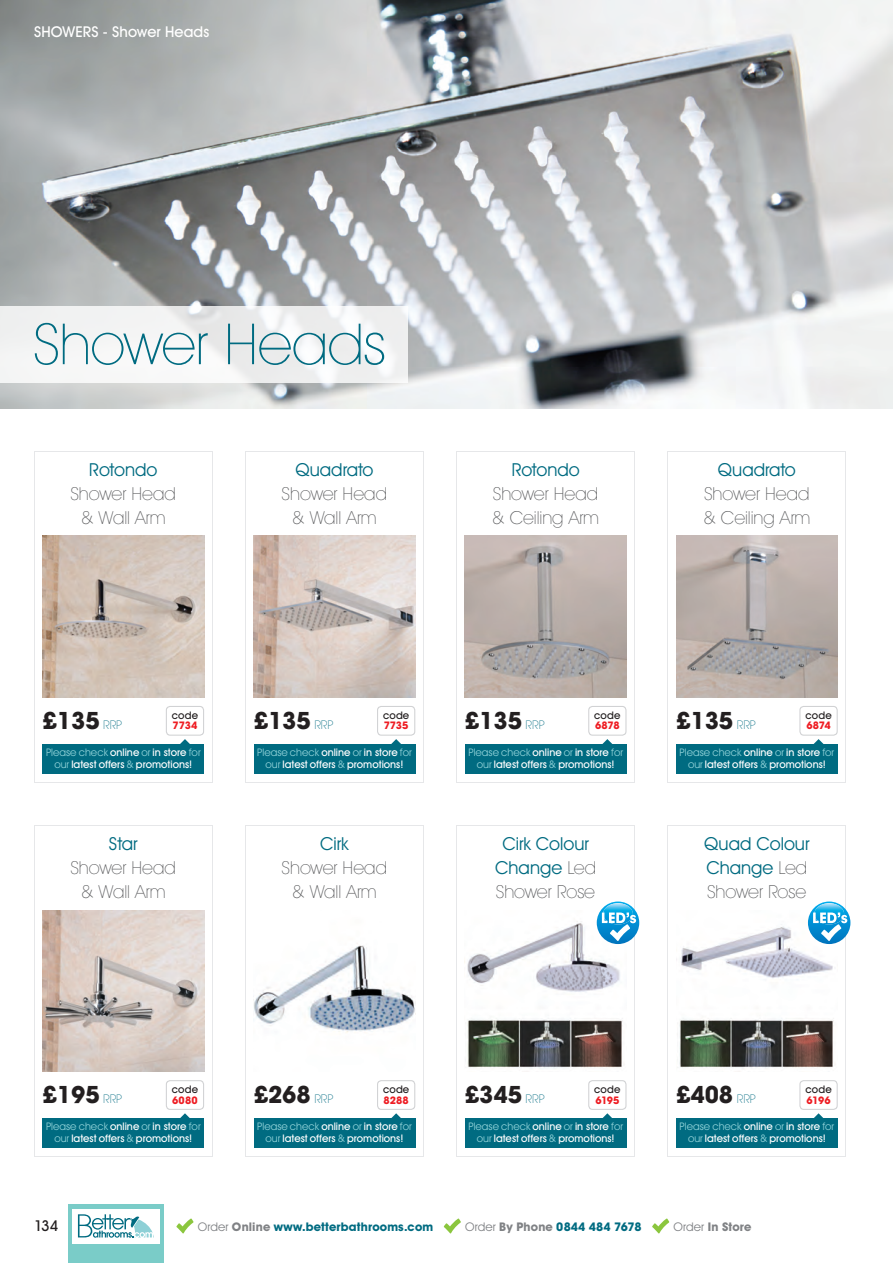
<style>
.page{position:relative;width:893px;height:1263px;background:#fff}
.page>*{position:absolute;margin:0;border:0;box-sizing:border-box;transform-origin:0 0}
.t1{font:200 57px "Avant Garde IT Cby BT";letter-spacing:-.005em;color:#006b81}
.t2{font:700 24px "Avant Garde IT Cby BT";color:#231f20}
.t3{font:200 18px/24px "Avant Garde IT Cby BT";color:#57585a;text-align:center}
.t4{font:18px/24px "Avant Garde IT Cby BT";color:#006b81;text-align:center}
.t5{font:500 15px "Avant Garde IT Cby BT";letter-spacing:.005em;color:#fff}
.t6{font:500 15px "Avant Garde IT Cby BT";color:#231f20}
.t7{font:700 12px "Avant Garde IT Cby BT";letter-spacing:.015em;color:#006b81}
.t8{font:700 12px "Avant Garde IT Cby BT";letter-spacing:.015em;color:#808285}
.t9{font:500 10.5px/12px "Avant Garde IT Cby BT";color:#fff;text-align:center}
.t10{font:500 10.5px "Avant Garde IT Cby BT";letter-spacing:.015em;color:#231f20}
.t11{font:700 10.5px "Avant Garde IT Cby BT";letter-spacing:-.005em;color:#ee1d23}
.s1{font-weight:200;font-size:12px;color:#006b81}
.s2{font-weight:400;color:#8ed0d6}
.s3{font-weight:200;color:#57585a}
.s4{font-weight:400;color:#808285}
.s5{color:#808285}
.s6{font-weight:400}
</style>
<div class="page">
<img style="left:0;top:0;width:893px;height:408px">
<div style="left:166px;top:1080px;width:38px;height:30px;background:#dcdcde;border-radius:4px"></div>
<div style="left:167px;top:1081px;width:36px;height:28px;background:#fff;border-radius:3px"></div>
<div style="left:43px;top:1118px;width:161px;height:30px;background:#006b81"></div>
<svg style="left:180px;top:1113px;width:10px;height:5px"></svg>
<img style="left:43px;top:910px;width:161px;height:161px">
<svg style="left:377px;top:1080px;width:38px;height:30px"></svg>
<div style="left:378px;top:1081px;width:36px;height:28px;background:#fff;border-radius:3px"></div>
<div style="left:254px;top:1118px;width:161px;height:30px;background:#006b81"></div>
<svg style="left:391px;top:1113px;width:10px;height:5px"></svg>
<img style="left:254px;top:943px;width:161px;height:90px">
<svg style="left:588px;top:1080px;width:38px;height:30px"></svg>
<div style="left:589px;top:1081px;width:36px;height:28px;background:#fff;border-radius:3px"></div>
<div style="left:465px;top:1118px;width:161px;height:30px;background:#006b81"></div>
<svg style="left:602px;top:1113px;width:10px;height:5px"></svg>
<img style="left:467px;top:920px;width:156px;height:149px">
<svg style="left:597px;top:901px;width:42px;height:43px"></svg>
<svg style="left:799px;top:1080px;width:39px;height:30px"></svg>
<div style="left:800px;top:1081px;width:37px;height:28px;background:#fff;border-radius:3px"></div>
<div style="left:676px;top:1118px;width:162px;height:30px;background:#006b81"></div>
<svg style="left:814px;top:1113px;width:9px;height:5px"></svg>
<img style="left:676px;top:924px;width:160px;height:145px">
<svg style="left:808px;top:901px;width:42px;height:43px"></svg>
<svg style="left:166px;top:706px;width:38px;height:30px"></svg>
<div style="left:167px;top:707px;width:36px;height:28px;background:#fff;border-radius:3px"></div>
<div style="left:43px;top:744px;width:161px;height:30px;background:#006b81"></div>
<svg style="left:180px;top:739px;width:10px;height:5px"></svg>
<img style="left:43px;top:536px;width:161px;height:161px">
<svg style="left:799px;top:706px;width:39px;height:30px"></svg>
<div style="left:800px;top:707px;width:37px;height:28px;background:#fff;border-radius:3px"></div>
<div style="left:676px;top:744px;width:162px;height:30px;background:#006b81"></div>
<svg style="left:813px;top:739px;width:11px;height:5px"></svg>
<img style="left:676px;top:536px;width:162px;height:161px">
<svg style="left:588px;top:706px;width:38px;height:30px"></svg>
<div style="left:589px;top:707px;width:36px;height:28px;background:#fff;border-radius:3px"></div>
<div style="left:465px;top:744px;width:161px;height:30px;background:#006b81"></div>
<svg style="left:602px;top:739px;width:11px;height:5px"></svg>
<img style="left:465px;top:536px;width:161px;height:161px">
<svg style="left:377px;top:706px;width:38px;height:30px"></svg>
<div style="left:378px;top:707px;width:36px;height:28px;background:#fff;border-radius:3px"></div>
<div style="left:254px;top:744px;width:161px;height:30px;background:#006b81"></div>
<svg style="left:391px;top:739px;width:10px;height:5px"></svg>
<img style="left:254px;top:536px;width:161px;height:161px">
<div style="left:0;top:306px;width:408px;height:77px;background:#f2f3f3"></div>
<div style="left:68px;top:1205px;width:96px;height:58px;background:#7accc8"></div>
<div style="left:72px;top:1209px;width:87px;height:34px;background:#fff"></div>
<svg style="left:78px;top:1214px;width:76px;height:24px"></svg>
<svg style="left:176px;top:1218px;width:18px;height:15px"></svg>
<svg style="left:444px;top:1218px;width:17px;height:15px"></svg>
<svg style="left:652px;top:1218px;width:17px;height:15px"></svg>
<h3 class="t5" style="left:34px;top:23px;width:177px">SHOWERS - Shower Heads</h3>
<h1 class="t1" style="left:34px;top:309px;width:353px">Shower Heads</h1>
<h3 class="t4" style="left:89px;top:457px;width:69px">Rotondo</h3>
<h3 class="t3" style="left:71px;top:481px;width:107px">Shower Head &amp; Wall Arm</h3>
<h3 class="t4" style="left:296px;top:457px;width:79px">Quadrato</h3>
<h3 class="t3" style="left:282px;top:481px;width:107px">Shower Head &amp; Wall Arm</h3>
<h3 class="t4" style="left:512px;top:457px;width:69px">Rotondo</h3>
<h3 class="t3" style="left:492px;top:481px;width:108px;text-align:left">Shower Head &amp; Ceiling Arm</h3>
<h3 class="t4" style="left:718px;top:457px;width:79px">Quadrato</h3>
<h3 class="t3" style="left:703px;top:481px;width:108px;text-align:left">Shower Head &amp; Ceiling Arm</h3>
<p class="t10" style="left:172px;top:709px;width:28px">code</p>
<h2 class="t2" style="left:43px;top:706px;width:81px">£135 <span class="s1">RRP</span></h2>
<p class="t11" style="left:173px;top:719px;width:26px">7734</p>
<p class="t9" style="left:46px;top:746px;width:156px"><span class="s2">Please check</span> online <span class="s2">or</span> in store <span class="s2">for our</span> latest offers <span class="s2">&amp;</span> promotions!</p>
<h3 class="t4" style="left:109px;top:832px;width:30px">Star</h3>
<h3 class="t3" style="left:71px;top:856px;width:107px">Shower Head &amp; Wall Arm</h3>
<p class="t10" style="left:383px;top:709px;width:28px">code</p>
<h2 class="t2" style="left:254px;top:706px;width:81px">£135 <span class="s1">RRP</span></h2>
<p class="t11" style="left:384px;top:719px;width:26px">7735</p>
<p class="t9" style="left:257px;top:746px;width:156px"><span class="s2">Please check</span> online <span class="s2">or</span> in store <span class="s2">for our</span> latest offers <span class="s2">&amp;</span> promotions!</p>
<h3 class="t4" style="left:320px;top:832px;width:30px">Cirk</h3>
<h3 class="t3" style="left:282px;top:856px;width:107px">Shower Head &amp; Wall Arm</h3>
<p class="t10" style="left:594px;top:709px;width:28px">code</p>
<h2 class="t2" style="left:465px;top:706px;width:81px">£135 <span class="s1">RRP</span></h2>
<p class="t11" style="left:595px;top:719px;width:26px">6878</p>
<p class="t9" style="left:468px;top:746px;width:156px"><span class="s2">Please check</span> online <span class="s2">or</span> in store <span class="s2">for our</span> latest offers <span class="s2">&amp;</span> promotions!</p>
<h3 class="t4" style="left:495px;top:832px;width:102px">Cirk Colour<br>Change <span class="s3">Led<br>Shower Rose</span></h3>
<p class="t10" style="left:805px;top:709px;width:28px">code</p>
<h2 class="t2" style="left:676px;top:706px;width:81px">£135 <span class="s1">RRP</span></h2>
<p class="t11" style="left:806px;top:719px;width:26px">6874</p>
<p class="t9" style="left:680px;top:746px;width:156px"><span class="s2">Please check</span> online <span class="s2">or</span> in store <span class="s2">for our</span> latest offers <span class="s2">&amp;</span> promotions!</p>
<h3 class="t4" style="left:704px;top:832px;width:107px;text-align:left">Quad Colour<br>Change <span class="s3">Led<br>Shower Rose</span></h3>
<p class="t10" style="left:172px;top:1083px;width:28px">code</p>
<h2 class="t2" style="left:43px;top:1080px;width:81px">£195 <span class="s1">RRP</span></h2>
<p class="t11" style="left:172px;top:1093px;width:27px">6080</p>
<p class="t9" style="left:46px;top:1120px;width:156px"><span class="s2">Please check</span> online <span class="s2">or</span> in store <span class="s2">for our</span> latest offers <span class="s2">&amp;</span> promotions!</p>
<p class="t10" style="left:383px;top:1083px;width:28px">code</p>
<h2 class="t2" style="left:254px;top:1080px;width:81px">£268 <span class="s1">RRP</span></h2>
<p class="t11" style="left:383px;top:1093px;width:27px">8288</p>
<p class="t9" style="left:257px;top:1120px;width:156px"><span class="s2">Please check</span> online <span class="s2">or</span> in store <span class="s2">for our</span> latest offers <span class="s2">&amp;</span> promotions!</p>
<p class="t10" style="left:594px;top:1083px;width:28px">code</p>
<h2 class="t2" style="left:465px;top:1080px;width:81px">£345 <span class="s1">RRP</span></h2>
<p class="t11" style="left:595px;top:1093px;width:26px">6195</p>
<p class="t9" style="left:468px;top:1120px;width:156px"><span class="s2">Please check</span> online <span class="s2">or</span> in store <span class="s2">for our</span> latest offers <span class="s2">&amp;</span> promotions!</p>
<p class="t10" style="left:805px;top:1083px;width:28px">code</p>
<h2 class="t2" style="left:676px;top:1080px;width:81px">£408 <span class="s1">RRP</span></h2>
<p class="t11" style="left:807px;top:1093px;width:26px">6196</p>
<p class="t9" style="left:680px;top:1120px;width:156px"><span class="s2">Please check</span> online <span class="s2">or</span> in store <span class="s2">for our</span> latest offers <span class="s2">&amp;</span> promotions!</p>
<h3 class="t6" style="left:34px;top:1217px;width:26px">134</h3>
<p class="t7" style="left:198px;top:1219px;width:237px"><span class="s4">Order</span> <span class="s5">Online</span> www.betterbathrooms.com</p>
<p class="t7" style="left:465px;top:1219px;width:178px"><span class="s4">Order</span> <span class="s5">By Phone</span> 0844 484 7678</p>
<p class="t8" style="left:673px;top:1219px;width:80px"><span class="s6">Order</span> In Store</p>
</div>
